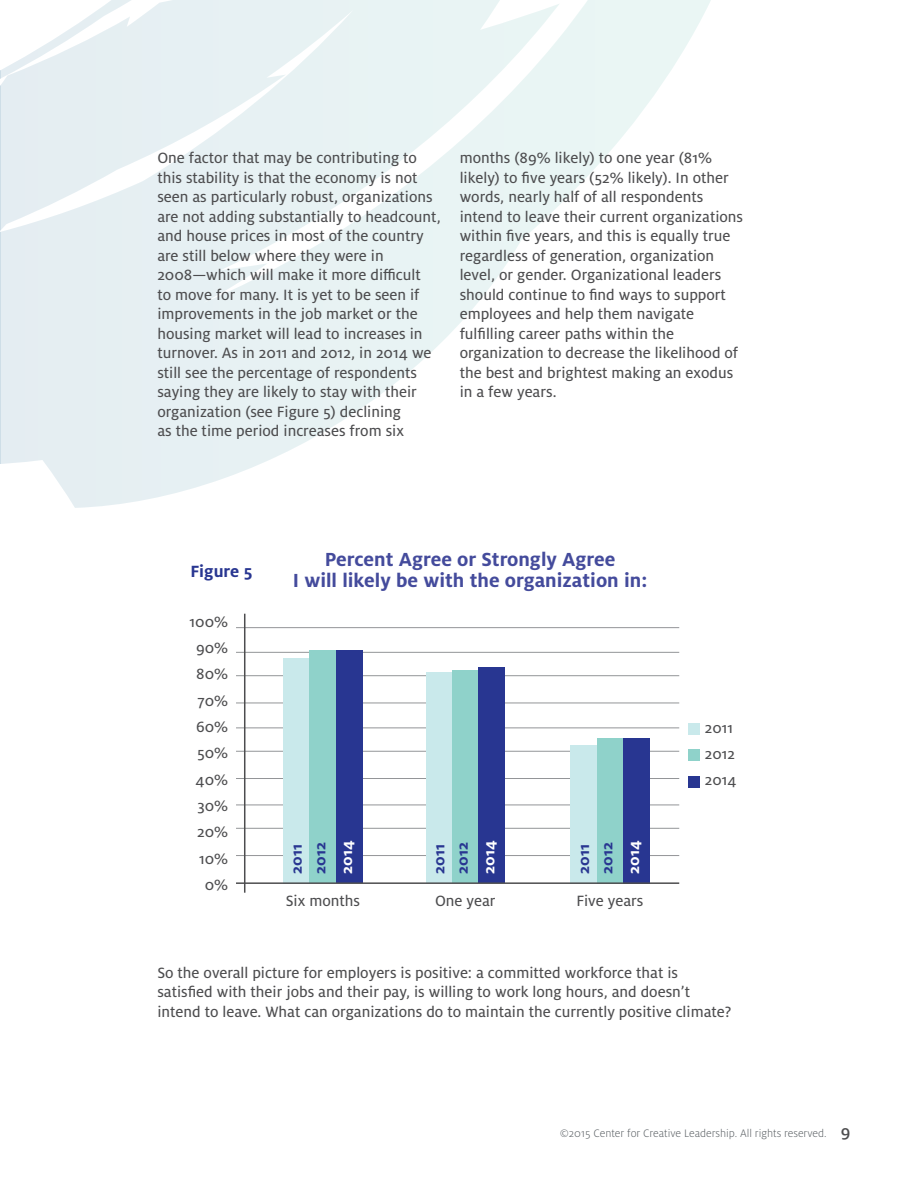
<style>
.page{position:relative;width:918px;height:1188px;background:#fff}
.page>*{position:absolute;margin:0;border:0;box-sizing:border-box;transform-origin:0 0}
.t1{font:700 21px/21px "Milo Pro";color:#444b9c;text-align:center}
.t2{font:700 18px "Milo Pro";color:#283691}
.t3{font:16.5px/19.5px "Milo Pro Text";color:#4d4d4f}
.t4{font:700 16.5px/23.5px "Milo Pro";color:#283691}
.t5{font:700 16.5px "Milo Pro";color:#fff}
.t6{font:16.2px/26.1px "Milo Pro Text";color:#4d4d4f}
.t7{font:300 12px "Milo Pro";color:#5e6367}
.s1{font-weight:500;font-size:18px;color:#4d4d4f}
</style>
<div class="page">
<svg style="left:0;top:0;width:711px;height:508px"></svg>
<hr style="left:236px;top:855px;width:443px;height:1px;background:#939598">
<hr style="left:236px;top:778px;width:443px;height:1px;background:#939598">
<hr style="left:236px;top:703px;width:443px;height:1px;background:#939598">
<hr style="left:236px;top:828px;width:443px;height:1px;background:#939598">
<hr style="left:236px;top:751px;width:443px;height:1px;background:#939598">
<hr style="left:236px;top:675px;width:443px;height:1px;background:#939598">
<hr style="left:236px;top:805px;width:443px;height:1px;background:#939598">
<hr style="left:236px;top:728px;width:443px;height:1px;background:#939598">
<hr style="left:236px;top:652px;width:443px;height:1px;background:#939598">
<hr style="left:236px;top:627px;width:443px;height:1px;background:#939598">
<div style="left:283px;top:658px;width:27px;height:225px;background:#c9e9eb"></div>
<div style="left:426px;top:673px;width:26px;height:210px;background:#c9e9eb"></div>
<div style="left:571px;top:745px;width:26px;height:138px;background:#c9e9eb"></div>
<div style="left:310px;top:650px;width:26px;height:233px;background:#8fd2ca"></div>
<div style="left:452px;top:670px;width:26px;height:213px;background:#8fd2ca"></div>
<div style="left:597px;top:738px;width:26px;height:145px;background:#8fd2ca"></div>
<div style="left:336px;top:650px;width:26px;height:233px;background:#283691"></div>
<div style="left:478px;top:668px;width:27px;height:215px;background:#283691"></div>
<div style="left:623px;top:738px;width:27px;height:145px;background:#283691"></div>
<div style="left:689px;top:723px;width:11px;height:12px;background:#c9e9eb"></div>
<div style="left:689px;top:750px;width:11px;height:11px;background:#8fd2ca"></div>
<div style="left:689px;top:776px;width:11px;height:12px;background:#283691"></div>
<hr style="left:236px;top:882px;width:443px;height:2px;background:#4d4d4f">
<hr style="left:244px;top:614px;width:1px;height:279px;background:#4d4d4f">
<p class="t3" style="left:157px;top:148px;width:285px">One factor that may be contributing to this stability is that the economy is not seen as particularly robust, organizations are not adding substantially to headcount, and house prices in most of the country are still below where they were in 2008—which will make it more difficult<br>to move for many. It is yet to be seen if improvements in the job market or the housing market will lead to increases in turnover. As in 2011 and 2012, in 2014 we still see the percentage of respondents saying they are likely to stay with their organization (see Figure 5) declining<br>as the time period increases from six</p>
<p class="t3" style="left:460px;top:148px;width:285px">months (89% likely) to one year (81% likely) to five years (52% likely). In other words, nearly half of all respondents intend to leave their current organizations within five years, and this is equally true regardless of generation, organization level, or gender. Organizational leaders should continue to find ways to support employees and help them navigate fulfilling career paths within the organization to decrease the likelihood of the best and brightest making an exodus in a few years.</p>
<p class="t2" style="left:191px;top:561px;width:63px">Figure 5</p>
<p class="t3" style="left:190px;top:609px;width:40px;line-height:26.2px;text-align:right">100%<br>90%<br>80%<br>70%<br>60%<br>50%<br>40%<br>30%<br>20%<br>10%<br>0%</p>
<p class="t1" style="left:293px;top:549px;width:356px">Percent Agree or Strongly Agree<br>I will likely be with the organization in:</p>
<p class="t4" style="left:285px;top:874px;width:33px;rotate:-90deg">2011<br>2012</p>
<p class="t5" style="left:337px;top:874px;width:35px;rotate:-90deg">2014</p>
<p class="t4" style="left:427px;top:874px;width:33px;rotate:-90deg">2011<br>2012</p>
<p class="t5" style="left:480px;top:874px;width:35px;rotate:-90deg">2014</p>
<p class="t4" style="left:572px;top:874px;width:33px;rotate:-90deg">2011<br>2012</p>
<p class="t5" style="left:625px;top:874px;width:35px;rotate:-90deg">2014</p>
<p class="t3" style="left:286px;top:891px;width:76px">Six months</p>
<p class="t3" style="left:435px;top:891px;width:62px">One year</p>
<p class="t3" style="left:576px;top:891px;width:68px">Five years</p>
<p class="t6" style="left:705px;top:715px;width:33px">2011<br>2012<br>2014</p>
<p class="t3" style="left:157px;top:963px;width:576px">So the overall picture for employers is positive: a committed workforce that is satisfied with their jobs and their pay, is willing to work long hours, and doesn’t intend to leave. What can organizations do to maintain the currently positive climate?</p>
<p class="t7" style="left:560px;top:1127px;width:292px">©2015 Center for Creative Leadership. All rights reserved. <span class="s1">9</span></p>
</div>
